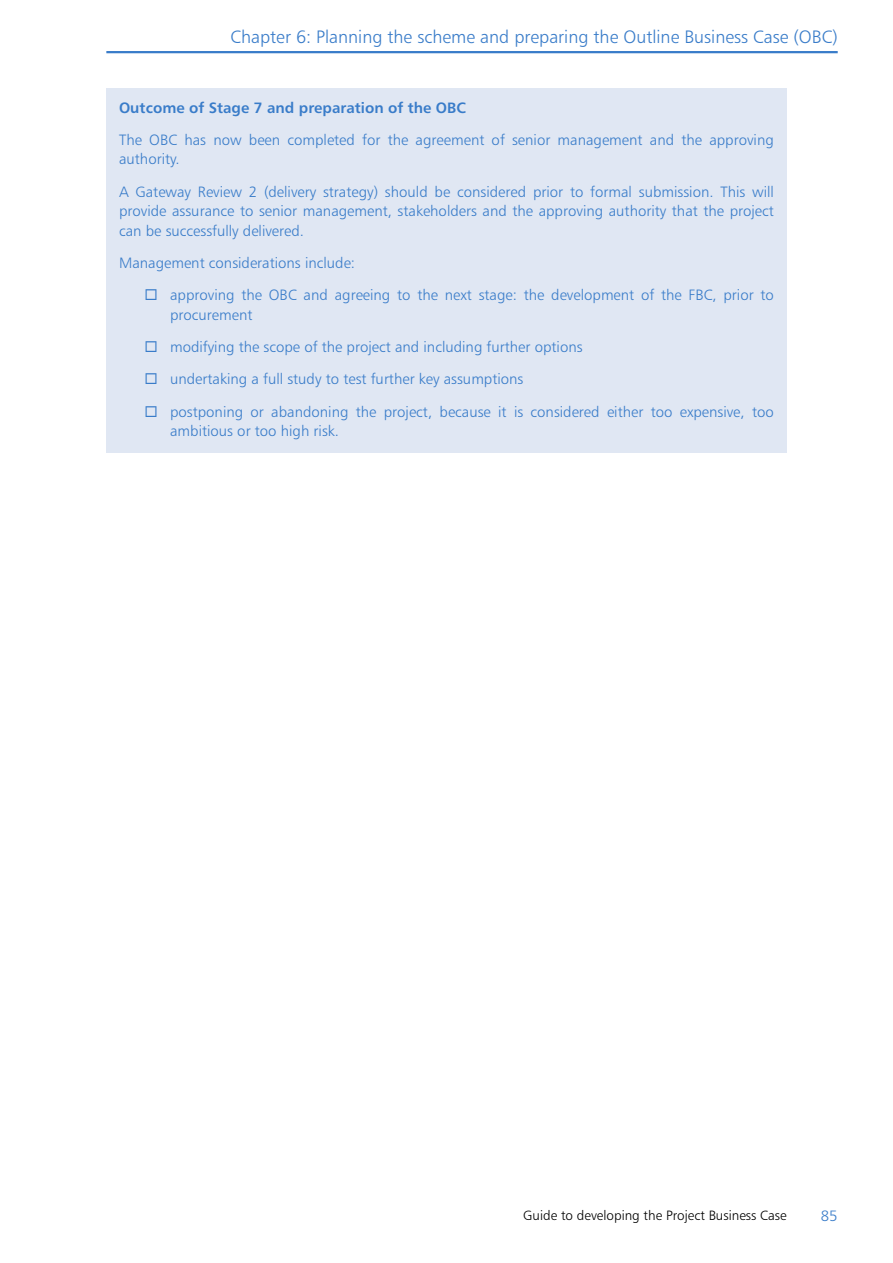
<style>
.page{position:relative;width:893px;height:1263px;background:#fff}
.page>*{position:absolute;margin:0;border:0;box-sizing:border-box;transform-origin:0 0}
.t1{font:18px "Humanist 777 BT Light B";color:#397cc9}
.Box_Body_Text{font:15px/19.5px "Humanist 777 BT Light B";color:#397cc9}
.Box_Body_First{font:15px "Humanist 777 BT Bold B";color:#397cc9}
.t2{font:13.5px "Humanist 777 BT Light B";color:#000}
</style>
<div class="page">
<hr style="left:106px;top:51px;width:732px;height:2px;background:#397cc9">
<div style="left:106px;top:88px;width:681px;height:40px;background:#e0e7f3"></div>
<div style="left:106px;top:121px;width:681px;height:60px;background:#e0e7f3"></div>
<div style="left:106px;top:172px;width:681px;height:80px;background:#e0e7f3"></div>
<div style="left:106px;top:244px;width:681px;height:40px;background:#e0e7f3"></div>
<div style="left:106px;top:276px;width:681px;height:60px;background:#e0e7f3"></div>
<div style="left:106px;top:328px;width:681px;height:40px;background:#e0e7f3"></div>
<div style="left:106px;top:360px;width:681px;height:41px;background:#e0e7f3"></div>
<div style="left:106px;top:392px;width:681px;height:60px;background:#e0e7f3"></div>
<p class="t1" style="left:231px;top:25px;width:609px">Chapter 6: Planning the scheme and preparing the Outline Business Case (OBC)</p>
<p class="Box_Body_First" style="left:119px;top:98px;width:348px">Outcome of Stage 7 and preparation of the OBC</p>
<p class="Box_Body_Text" style="left:119px;top:130px;width:656px">The OBC has now been completed for the agreement of senior management and the approving authority.</p>
<p class="Box_Body_Text" style="left:119px;top:181px;width:656px;text-align:justify">A Gateway Review 2 (delivery strategy) should be considered prior to formal submission. This will provide assurance to senior management, stakeholders and the approving authority that the project can be successfully delivered.</p>
<p class="Box_Body_Text" style="left:119px;top:253px;width:238px">Management considerations include:</p>
<p class="Box_Body_Text" style="left:170px;top:285px;width:605px;text-indent:-26px">◻ approving the OBC and agreeing to the next stage: the development of the FBC, prior to procurement</p>
<p class="Box_Body_Text" style="left:145px;top:337px;width:439px">◻ modifying the scope of the project and including further options</p>
<p class="Box_Body_Text" style="left:145px;top:369px;width:380px">◻ undertaking a full study to test further key assumptions</p>
<p class="Box_Body_Text" style="left:170px;top:401px;width:605px;text-indent:-26px">◻ postponing or abandoning the project, because it is considered either too expensive, too ambitious or too high risk.</p>
<p class="t2" style="left:523px;top:1207px;width:265px">Guide to developing the Project Business Case</p>
<p class="Box_Body_Text" style="left:821px;top:1205px;width:18px">85</p>
</div>
